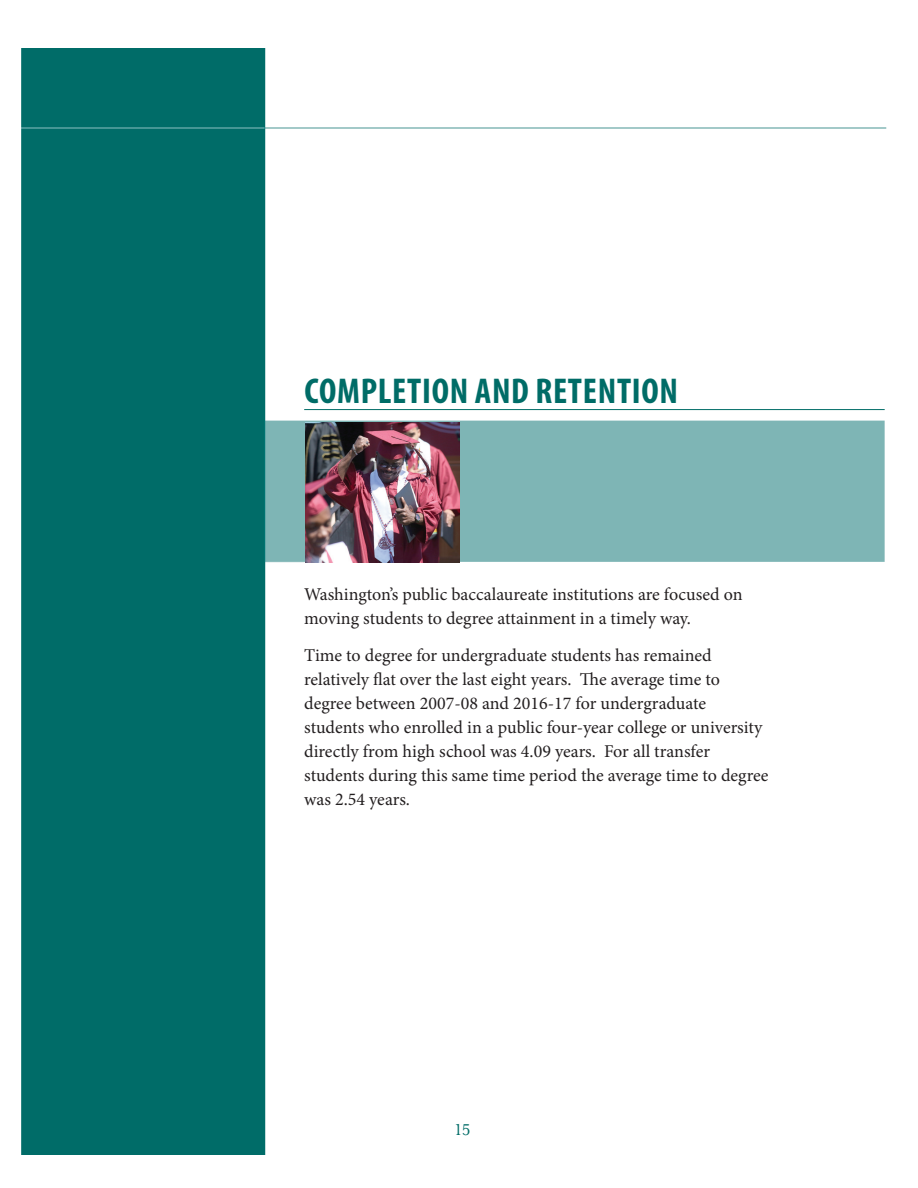
<style>
.page{position:relative;width:918px;height:1188px;background:#fff}
.page>*{position:absolute;margin:0;border:0;box-sizing:border-box;transform-origin:0 0}
.CHAPTER_TITLE{font:700 condensed 36px "Myriad Pro";letter-spacing:.02em;color:#006c67}
.Body_12{font:18px/24px "Minion Pro";color:#231f20}
.Pull_Quote{font:18px "Mrs Eaves Roman Lining";color:#006c67}
</style>
<div class="page">
<img style="left:21px;top:49px;width:866px;height:1105px">
<hr style="left:304px;top:409px;width:581px;height:1px;background:#006c67">
<img style="left:305px;top:422px;width:154px;height:140px">
<p class="CHAPTER_TITLE" style="left:305px;top:369px;width:375px">COMPLETION AND RETENTION</p>
<p class="Body_12" style="left:304px;top:582px;width:440px">Washington’s public baccalaureate institutions are focused on moving students to degree attainment in a timely way.</p>
<p class="Body_12" style="left:304px;top:644px;width:466px">Time to degree for undergraduate students has remained relatively flat over the last eight years. The average time to degree between 2007-08 and 2016-17 for undergraduate students who enrolled in a public four-year college or university directly from high school was 4.09 years. For all transfer students during this same time period the average time to degree was 2.54 years.</p>
<p class="Pull_Quote" style="left:455px;top:1120px;width:17px">15</p>
</div>
